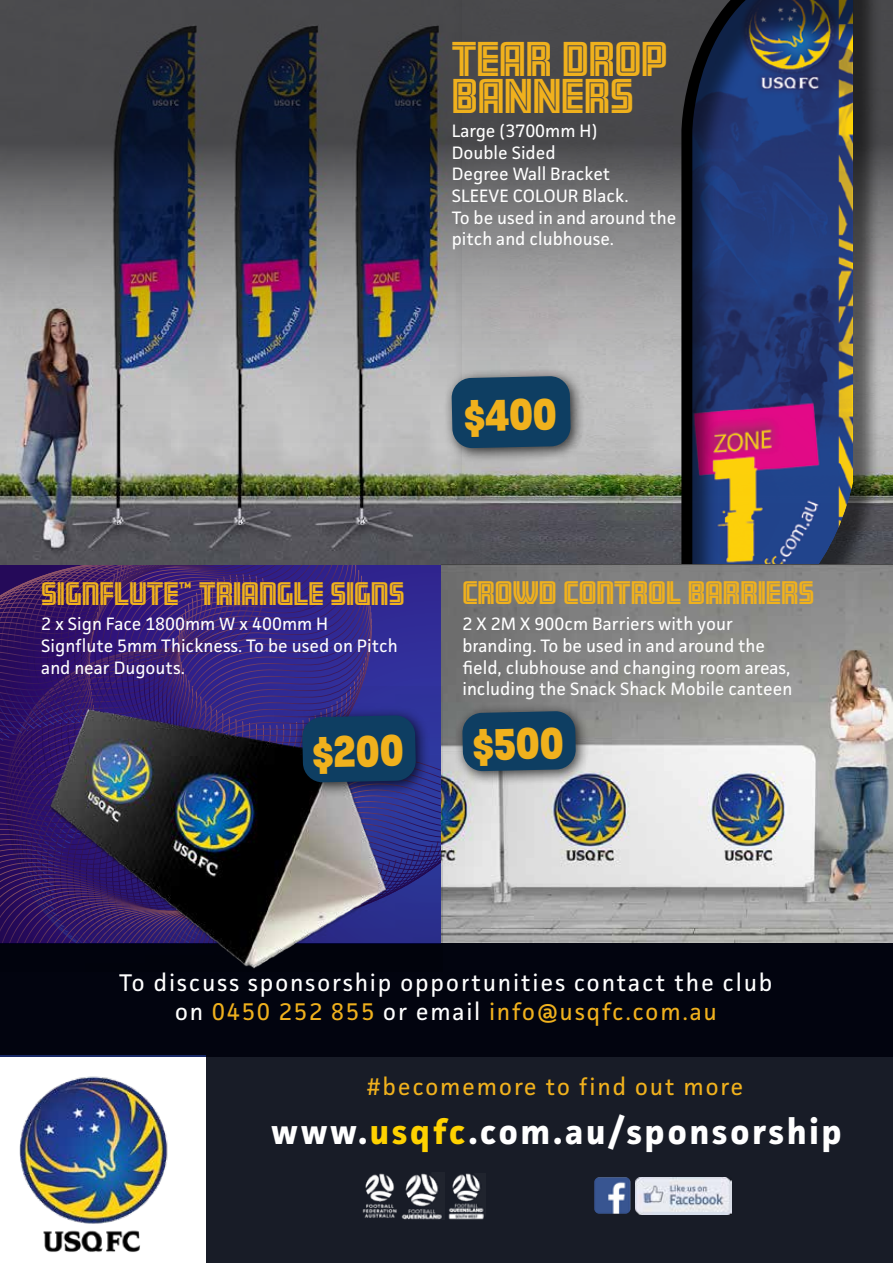
<style>
.page{position:relative;width:893px;height:1263px;background:#181c27}
.page>*{position:absolute;margin:0;border:0;box-sizing:border-box;transform-origin:0 0}
.t1{font:800 48.15px "Paralucent Cond";color:#f0b11d}
.t2{font:42.6px/37.5px "Amboy Inline";color:#f0b11d}
.t3{font:700 35.1px "Facit";letter-spacing:.07em;color:#fff}
.t4{font:28.5px "Amboy Inline";color:#f0b11d}
.t5{font:24.15px/29px "Facit";letter-spacing:.07em;color:#fff;text-align:center}
.t6{font:24.15px "Facit";letter-spacing:.07em;color:#f0b11d}
.t7{font:18px/21.6px "Facit";color:#fff}
.s1{color:#f0b11d}
.s2{color:#ffd200}
</style>
<div class="page">
<div style="left:0;top:1055px;width:206px;height:208px;background:#fff"></div>
<img style="left:19px;top:1076px;width:149px;height:176px">
<img style="left:0;top:465px;width:452px;height:100px">
<img style="left:462px;top:465px;width:431px;height:100px">
<svg style="left:0;top:0;width:893px;height:465px;background:#696a71"></svg>
<div style="left:690px;top:0;width:190px;height:663px;background:#000;opacity:.52"></div>
<svg style="left:676px;top:0;width:188px;height:565px;background:#3f4063"></svg>
<img style="left:441px;top:565px;width:452px;height:378px">
<div style="left:454px;top:702px;width:137px;height:84px;background:#000;opacity:.75"></div>
<svg style="left:462px;top:711px;width:114px;height:60px;background:#174364"></svg>
<div style="left:443px;top:367px;width:143px;height:96px;background:#000;opacity:.75"></div>
<svg style="left:451px;top:376px;width:120px;height:72px;background:#184465"></svg>
<div style="left:0;top:943px;width:893px;height:114px;background:#02040f"></div>
<img style="left:362px;top:1173px;width:35px;height:45px">
<img style="left:401px;top:1173px;width:41px;height:46px">
<img style="left:448px;top:1173px;width:36px;height:46px">
<img style="left:594px;top:1177px;width:36px;height:37px">
<img style="left:635px;top:1177px;width:97px;height:37px">
<img style="left:35px;top:707px;width:408px;height:262px">
<img style="left:0;top:566px;width:441px;height:377px">
<h2 class="t2" style="left:452px;top:39px;width:217px">TEAR DROP<br>BANNERS</h2>
<p class="t7" style="left:452px;top:120px;width:226px">Large (3700mm H)<br>Double Sided<br>Degree Wall Bracket<br>SLEEVE COLOUR Black.<br>To be used in and around the pitch and clubhouse.</p>
<h3 class="t4" style="left:41px;top:577px;width:365px">SIGNFLUTE™ TRIANGLE SIGNS</h3>
<p class="t7" style="left:41px;top:613px;width:358px">2 x Sign Face 1800mm W x 400mm H<br>Signflute 5mm Thickness. To be used on Pitch and near Dugouts.</p>
<h1 class="t1" style="left:312px;top:723px;width:93px;rotate:-1deg">$200</h1>
<h1 class="t1" style="left:464px;top:386px;width:94px;rotate:-1deg">$400</h1>
<h3 class="t4" style="left:462px;top:576px;width:353px">CROWD CONTROL BARRIERS</h3>
<p class="t7" style="left:462px;top:613px;width:331px">2 X 2M X 900cm Barriers with your branding. To be used in and around the field, clubhouse and changing room areas, including the Snack Shack Mobile canteen</p>
<h1 class="t1" style="left:472px;top:715px;width:93px;rotate:-1deg">$500</h1>
<h3 class="t5" style="left:119px;top:967px;width:655px">To discuss sponsorship opportunities contact the club on <span class="s1">0450 252 855</span> or email <span class="s1">info@usqfc.com.au</span></h3>
<h3 class="t6" style="left:367px;top:1072px;width:378px">#becomemore to find out more</h3>
<h3 class="t3" style="left:271px;top:1109px;width:572px">www.<span class="s2">usqfc</span>.com.au/sponsorship</h3>
</div>
